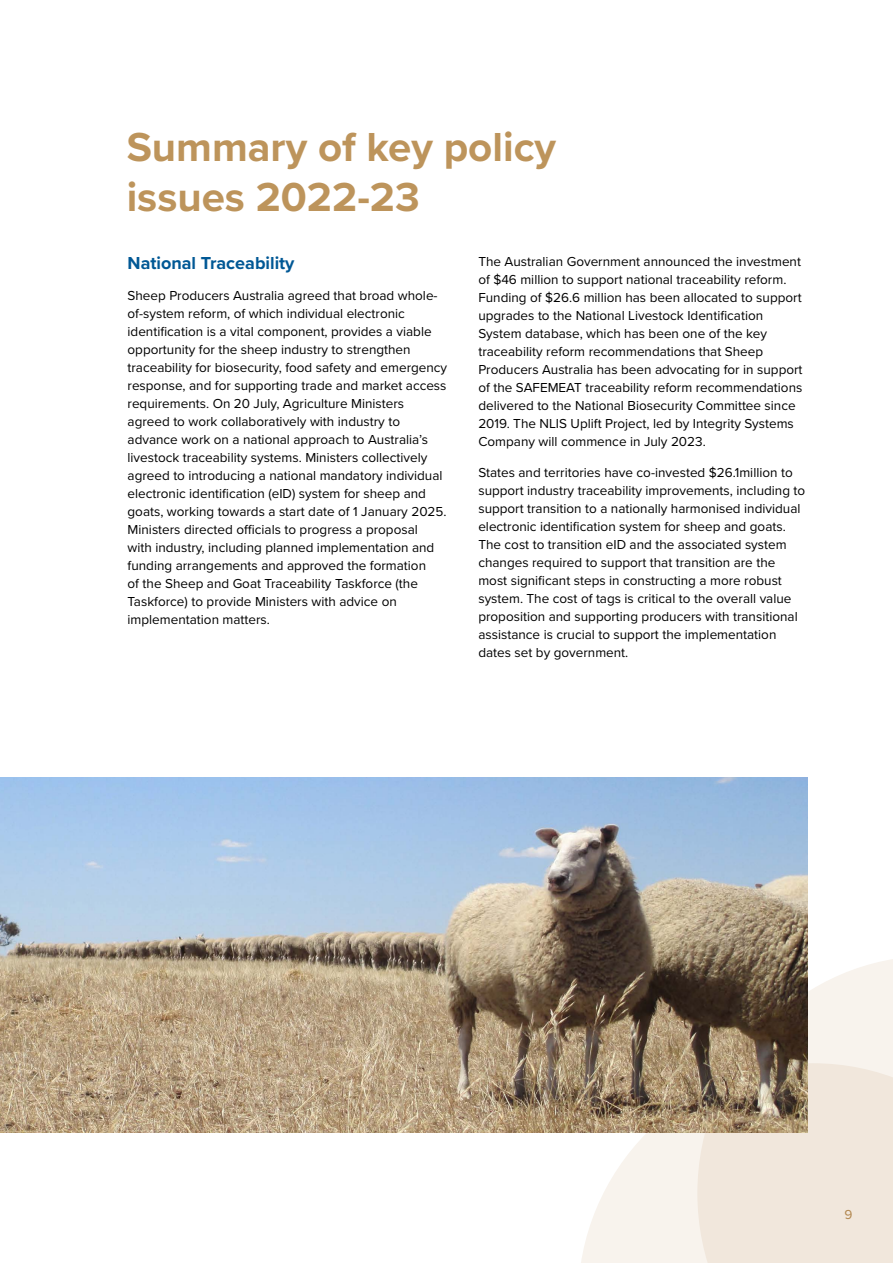
<style>
.page{position:relative;width:893px;height:1263px;background:#fff}
.page>*{position:absolute;margin:0;border:0;box-sizing:border-box;transform-origin:0 0}
.HA{font:700 42px/50.4px "Proxima Nova";color:#bd945b}
.HC{font:700 18px "Proxima Nova";color:#005895}
.BODY_TEXT{font:13.5px/18px "Proxima Nova";color:#000}
.t1{font:13.5px "Proxima Nova";color:#bd945b}
</style>
<div class="page">
<svg style="left:581px;top:1133px;width:116px;height:130px;fill:#f8f3ed"></svg>
<svg style="left:697px;top:959px;width:196px;height:304px;background:#f2eae0"></svg>
<img style="left:0;top:777px;width:808px;height:356px">
<p class="HA" style="left:127px;top:121px;width:431px">Summary of key policy issues 2022-23</p>
<p class="HC" style="left:128px;top:250px;width:168px">National Traceability</p>
<p class="BODY_TEXT" style="left:128px;top:286px;width:321px">Sheep Producers Australia agreed that broad whole&shy;of-system reform, of which individual electronic identification is a vital component, provides a viable opportunity for the sheep industry to strengthen traceability for biosecurity, food safety and emergency response, and for supporting trade and market access requirements. On 20 July, Agriculture Ministers agreed to work collaboratively with industry to advance work on a national approach to Australia’s livestock traceability systems. Ministers collectively agreed to introducing a national mandatory individual electronic identification (eID) system for sheep and goats, working towards a start date of 1 January 2025.<br>Ministers directed officials to progress a proposal<br>with industry, including planned implementation and funding arrangements and approved the formation<br>of the Sheep and Goat Traceability Taskforce (the Taskforce) to provide Ministers with advice on implementation matters.</p>
<p class="BODY_TEXT" style="left:478px;top:252px;width:326px">The Australian Government announced the investment of $46 million to support national traceability reform.<br>Funding of $26.6 million has been allocated to support upgrades to the National Livestock Identification System database, which has been one of the key traceability reform recommendations that Sheep Producers Australia has been advocating for in support of the SAFEMEAT traceability reform recommendations delivered to the National Biosecurity Committee since 2019. The NLIS Uplift Project, led by Integrity Systems Company will commence in July 2023.</p>
<p class="BODY_TEXT" style="left:478px;top:462px;width:328px">States and territories have co-invested $26.1million to support industry traceability improvements, including to support transition to a nationally harmonised individual electronic identification system for sheep and goats.<br>The cost to transition eID and the associated system changes required to support that transition are the most significant steps in constructing a more robust system. The cost of tags is critical to the overall value proposition and supporting producers with transitional assistance is crucial to support the implementation dates set by government.</p>
<p class="t1" style="left:844px;top:1204px;width:9px">9</p>
</div>
